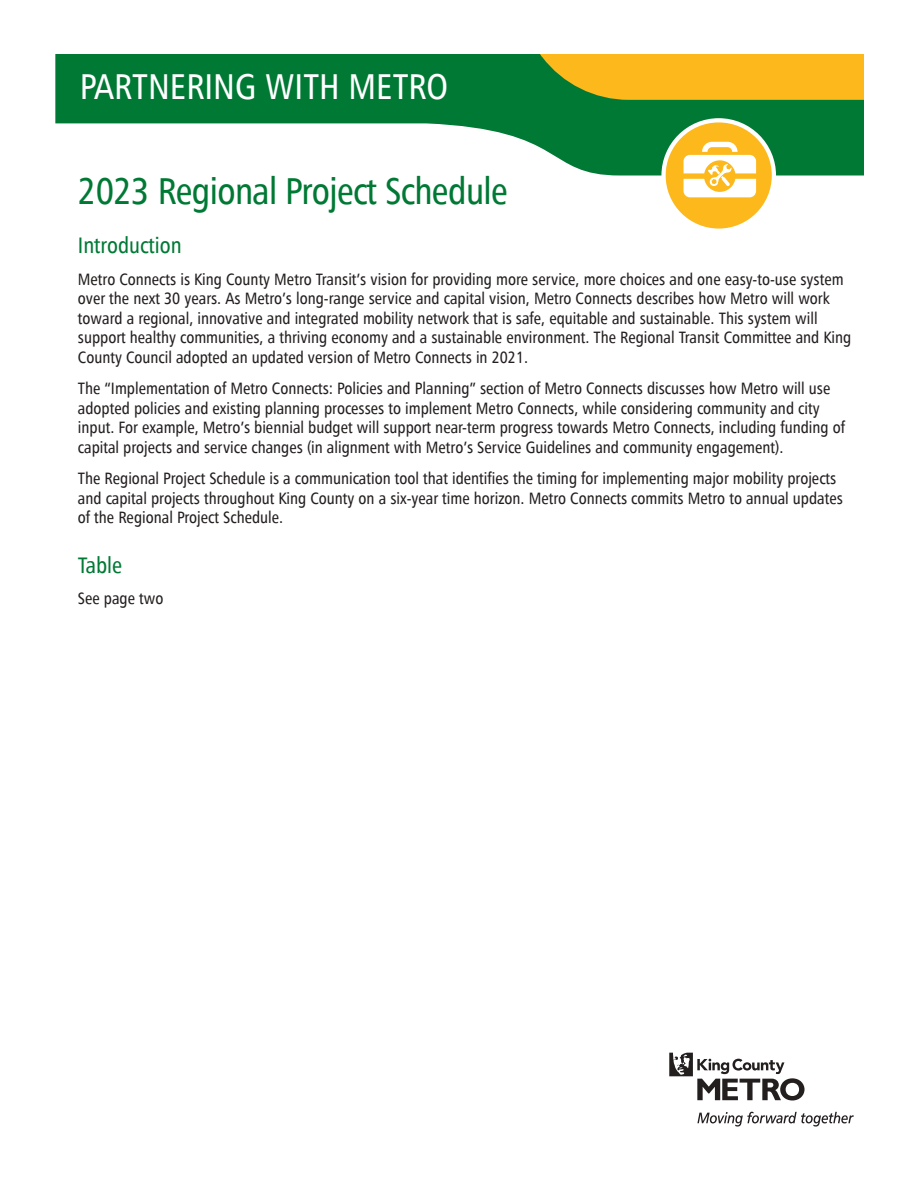
<style>
.page{position:relative;width:918px;height:1188px;background:#fff}
.page>*{position:absolute;margin:0;border:0;box-sizing:border-box;transform-origin:0 0}
.t1{font:37.5px "Humanist 777 BT Cn Rm";letter-spacing:-.015em;color:#007935}
.t2{font:36px "Humanist 777 BT Cn Rm";color:#fff}
.t3{font:22.5px "Humanist 777 BT Cn Rm";color:#007935}
.t4{font:16.5px/19.5px "Humanist 777 BT Cn Rm";color:#241f1f}
</style>
<div class="page">
<svg style="left:697px;top:1112px;width:157px;height:15px"></svg>
<svg style="left:669px;top:1053px;width:136px;height:48px"></svg>
<svg style="left:55px;top:54px;width:809px;height:122px;fill:#007935"></svg>
<svg style="left:540px;top:54px;width:324px;height:46px;background:#e6b21e"></svg>
<div style="left:664px;top:120px;width:110px;height:111px;background:#fdb81c;border-radius:50%"></div>
<div style="left:661px;top:118px;width:115px;height:115px;border:4px solid #fff;border-radius:50%"></div>
<svg style="left:684px;top:142px;width:72px;height:55px"></svg>
<h2 class="t2" style="left:80px;top:65px;width:370px">PARTNERING WITH METRO</h2>
<h1 class="t1" style="left:78px;top:168px;width:432px">2023 Regional Project Schedule</h1>
<h3 class="t3" style="left:78px;top:232px;width:105px">Introduction</h3>
<p class="t4" style="left:78px;top:269px;width:775px">Metro Connects is King County Metro Transit’s vision for providing more service, more choices and one easy-to-use system over the next 30 years. As Metro’s long-range service and capital vision, Metro Connects describes how Metro will work toward a regional, innovative and integrated mobility network that is safe, equitable and sustainable. This system will support healthy communities, a thriving economy and a sustainable environment. The Regional Transit Committee and King County Council adopted an updated version of Metro Connects in 2021.</p>
<p class="t4" style="left:78px;top:379px;width:769px">The “Implementation of Metro Connects: Policies and Planning” section of Metro Connects discusses how Metro will use adopted policies and existing planning processes to implement Metro Connects, while considering community and city input. For example, Metro’s biennial budget will support near-term progress towards Metro Connects, including funding of capital projects and service changes (in alignment with Metro’s Service Guidelines and community engagement).</p>
<p class="t4" style="left:78px;top:469px;width:767px">The Regional Project Schedule is a communication tool that identifies the timing for implementing major mobility projects and capital projects throughout King County on a six-year time horizon. Metro Connects commits Metro to annual updates of the Regional Project Schedule.</p>
<h3 class="t3" style="left:78px;top:551px;width:46px">Table</h3>
<p class="t4" style="left:78px;top:589px;width:87px">See page two</p>
</div>
